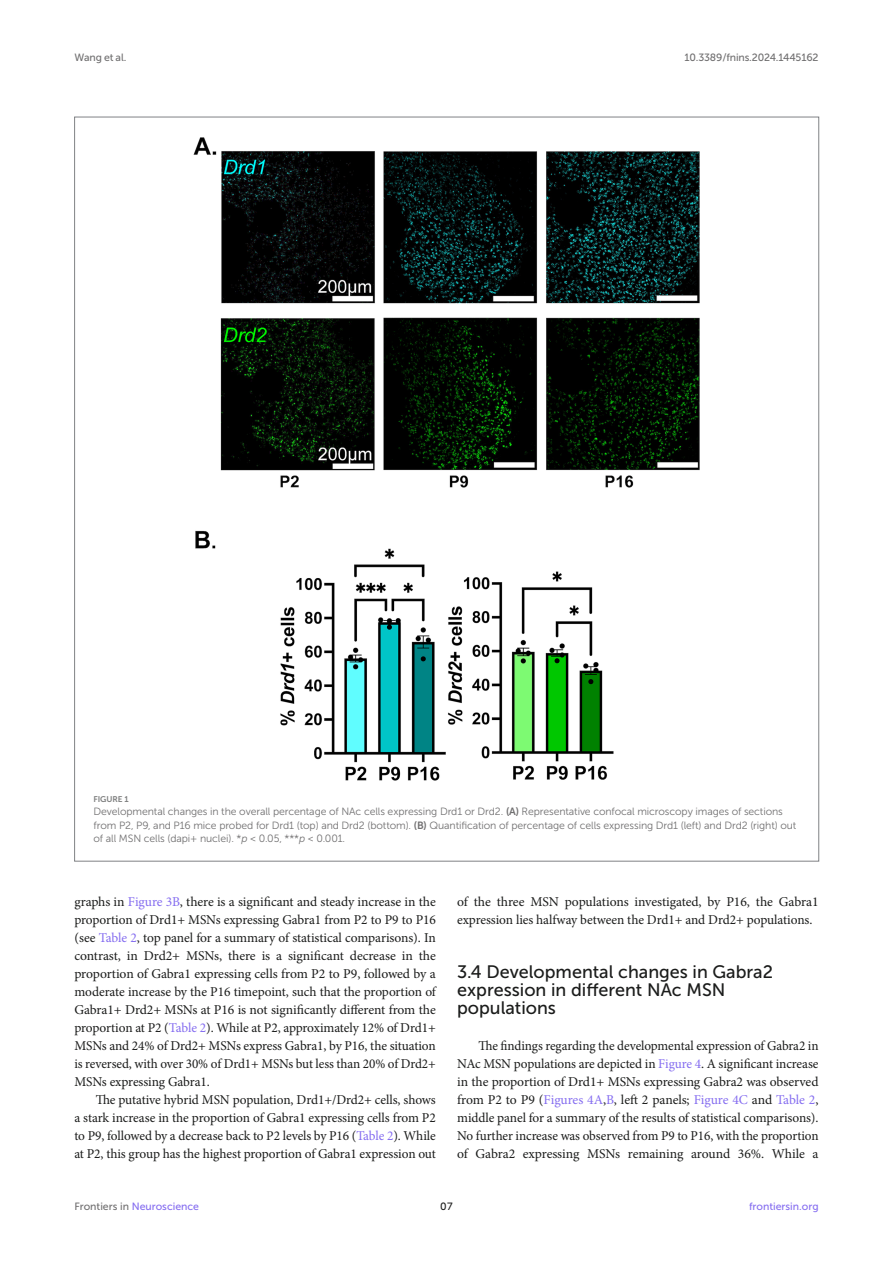
<style>
.page{position:relative;width:893px;height:1263px;background:#fff}
.page>*{position:absolute;margin:0;border:0;box-sizing:border-box;transform-origin:0 0}
.HEAD_2{font:18px/18px "Museo Sans 500";color:#1b1c1b}
.TEXT{font:13.5px/18px "Minion Pro";letter-spacing:-.005em;color:#1b1c1b;text-align:justify}
.FIG_LEG{font:10.5px/13.5px "Museo Sans 300";letter-spacing:-.01em;color:#706f70}
.t1{font:10.5px "Museo Sans 500";color:#856df0}
.t2{font:10.5px "Museo Sans 500";letter-spacing:-.015em;color:#706f70}
.t3{font:10.5px "Museo Sans 500";color:#1b1c1b}
.FIG_HD{font:8.25px "Museo Sans 700";letter-spacing:-.01em;color:#7e7f7f}
.s1{font-family:"Museo Sans 700"}
.s2{font-style:italic}
.s3{color:#856df0}
.s4{color:#706f70}
</style>
<div class="page">
<img style="left:193px;top:137px;width:507px;height:644px">
<p class="t2" style="left:74px;top:51px;width:53px">Wang et al.</p>
<p class="t2" style="left:684px;top:51px;width:135px">10.3389/fnins.2024.1445162</p>
<p class="FIG_HD" style="left:94px;top:794px;width:37px">FIGURE 1</p>
<p class="FIG_LEG" style="left:94px;top:805px;width:704px">Developmental changes in the overall percentage of NAc cells expressing Drd1 or Drd2. <span class="s1">(A)</span> Representative confocal microscopy images of sections from P2, P9, and P16 mice probed for Drd1 (top) and Drd2 (bottom). <span class="s1">(B)</span> Quantification of percentage of cells expressing Drd1 (left) and Drd2 (right) out of all MSN cells (dapi+ nuclei). *<span class="s2">p</span> &lt; 0.05, ***<span class="s2">p</span> &lt; 0.001.</p>
<p class="TEXT" style="left:74px;top:893px;width:363px">graphs in <span class="s3">Figure 3B</span>, there is a significant and steady increase in the proportion of Drd1+ MSNs expressing Gabra1 from P2 to P9 to P16 (see <span class="s3">Table 2</span>, top panel for a summary of statistical comparisons). In contrast, in Drd2+ MSNs, there is a significant decrease in the proportion of Gabra1 expressing cells from P2 to P9, followed by a moderate increase by the P16 timepoint, such that the proportion of Gabra1+ Drd2+ MSNs at P16 is not significantly different from the proportion at P2 (<span class="s3">Table 2</span>). While at P2, approximately 12% of Drd1+ MSNs and 24% of Drd2+ MSNs express Gabra1, by P16, the situation is reversed, with over 30% of Drd1+ MSNs but less than 20% of Drd2+ MSNs expressing Gabra1.</p>
<p class="TEXT" style="left:74px;top:1091px;width:363px;text-indent:21px">The putative hybrid MSN population, Drd1+/Drd2+ cells, shows a stark increase in the proportion of Gabra1 expressing cells from P2 to P9, followed by a decrease back to P2 levels by P16 (<span class="s3">Table 2</span>). While at P2, this group has the highest proportion of Gabra1 expression out</p>
<p class="TEXT" style="left:457px;top:893px;width:363px">of the three MSN populations investigated, by P16, the Gabra1 expression lies halfway between the Drd1+ and Drd2+ populations.</p>
<p class="HEAD_2" style="left:457px;top:963px;width:317px">3.4 Developmental changes in Gabra2 expression in different NAc MSN populations</p>
<p class="TEXT" style="left:457px;top:1037px;width:363px;text-indent:21px">The findings regarding the developmental expression of Gabra2 in NAc MSN populations are depicted in <span class="s3">Figure 4</span>. A significant increase in the proportion of Drd1+ MSNs expressing Gabra2 was observed from P2 to P9 (<span class="s3">Figures 4A</span>,<span class="s3">B</span>, left 2 panels; <span class="s3">Figure 4C</span> and <span class="s3">Table 2</span>, middle panel for a summary of the results of statistical comparisons).<br>No further increase was observed from P9 to P16, with the proportion of Gabra2 expressing MSNs remaining around 36%. While a</p>
<p class="t1" style="left:74px;top:1200px;width:126px"><span class="s4">Frontiers in</span> Neuroscience</p>
<p class="t3" style="left:440px;top:1200px;width:14px">07</p>
<p class="t1" style="left:749px;top:1200px;width:71px">frontiersin.org</p>
</div>
